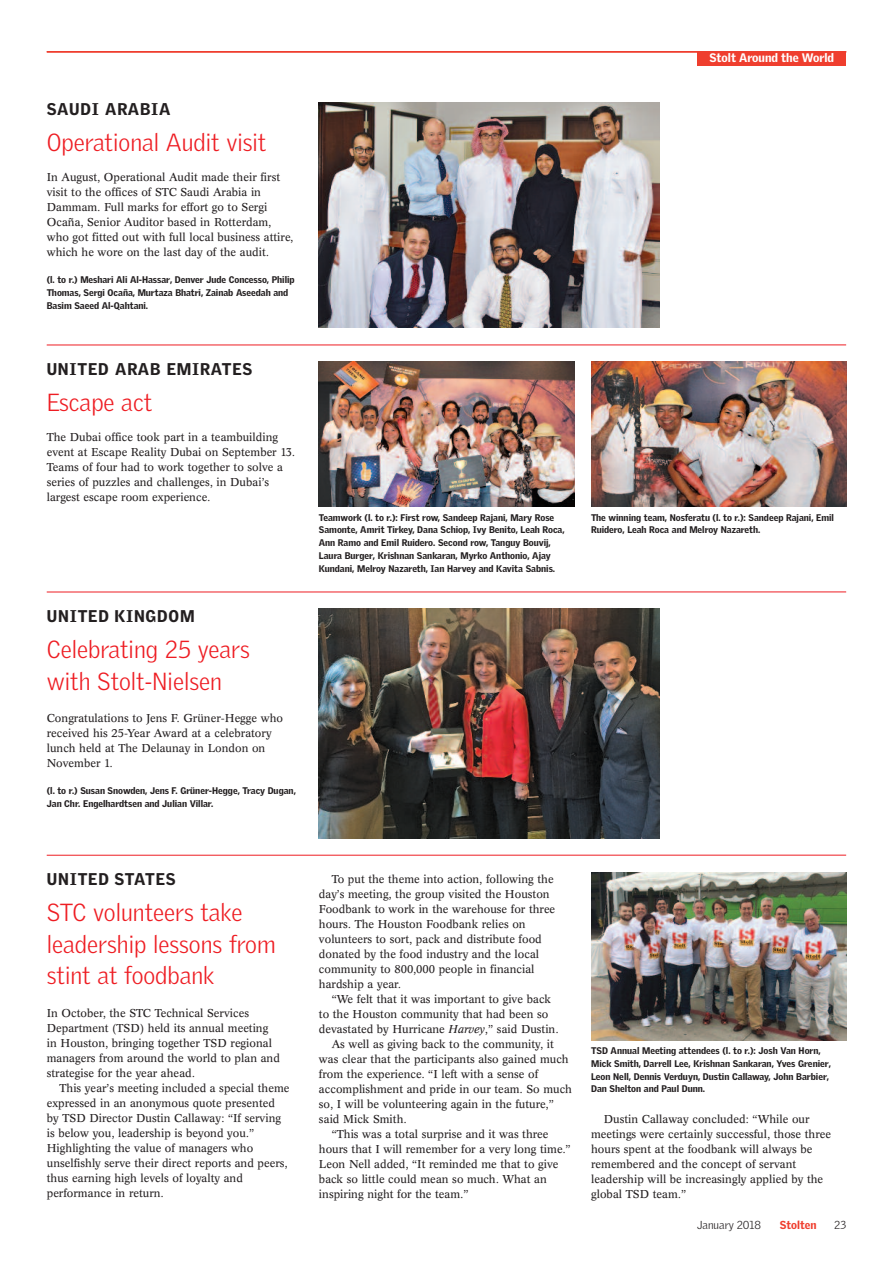
<style>
.page{position:relative;width:893px;height:1263px;background:#fff}
.page>*{position:absolute;margin:0;border:0;box-sizing:border-box;transform-origin:0 0}
.t1{font:300 24px/31.5px "Griffith Gothic";color:#ee1d23}
.t2{font:900 16.5px "Griffith Gothic";letter-spacing:.05em;color:#231f20}
.t3{font:900 12px "Griffith Gothic";color:#fff}
.t4{font:11.25px/15px "Concorde BQ";color:#231f20}
.t5{font:300 11.25px "Griffith Gothic";color:#231f20}
.t6{font:900 11.25px "Griffith Gothic";color:#ef3e2e}
.t7{font:900 9.3px/12.8px "Griffith Gothic";color:#231f20}
.s1{font-size:13.5px}
.s2{font-style:italic}
</style>
<div class="page">
<hr style="left:47px;top:51px;width:799px;height:2px;background:#ef3e2e">
<div style="left:697px;top:52px;width:149px;height:14px;background:#ef3e2e"></div>
<img style="left:319px;top:102px;width:340px;height:225px">
<hr style="left:47px;top:344px;width:799px;height:1px;background:#ee1d23">
<hr style="left:47px;top:591px;width:799px;height:1px;background:#ee1d23">
<img style="left:319px;top:362px;width:255px;height:145px">
<img style="left:591px;top:362px;width:255px;height:145px">
<img style="left:319px;top:609px;width:340px;height:229px">
<hr style="left:47px;top:855px;width:799px;height:1px;background:#ee1d23">
<img style="left:591px;top:872px;width:255px;height:169px">
<h2 class="t2" style="left:47px;top:100px;width:125px">SAUDI ARABIA</h2>
<h1 class="t1" style="left:47px;top:127px;width:221px">Operational Audit visit</h1>
<p class="t4" style="left:47px;top:169px;width:248px">In August, Operational Audit made their first visit to the offices of STC Saudi Arabia in Dammam. Full marks for effort go to Sergi Ocaña, Senior Auditor based in Rotterdam, who got fitted out with full local business attire, which he wore on the last day of the audit.</p>
<p class="t7" style="left:47px;top:274px;width:249px">(l. to r.) Meshari Ali Al-Hassar, Denver Jude Concesso, Philip<br>Thomas, Sergi Ocaña, Murtaza Bhatri, Zainab Aseedah and<br>Basim Saeed Al-Qahtani.</p>
<h2 class="t2" style="left:47px;top:360px;width:207px">UNITED ARAB EMIRATES</h2>
<h1 class="t1" style="left:47px;top:387px;width:107px">Escape act</h1>
<p class="t4" style="left:47px;top:429px;width:250px">The Dubai office took part in a teambuilding event at Escape Reality Dubai on September 13.<br>Teams of four had to work together to solve a series of puzzles and challenges, in Dubai’s largest escape room experience.</p>
<h2 class="t2" style="left:47px;top:607px;width:149px">UNITED KINGDOM</h2>
<h1 class="t1" style="left:47px;top:634px;width:205px">Celebrating 25 years with Stolt-Nielsen</h1>
<p class="t4" style="left:47px;top:710px;width:238px">Congratulations to Jens F. Grüner-Hegge who received his 25-Year Award at a celebratory lunch held at The Delaunay in London on November 1.</p>
<p class="t7" style="left:47px;top:785px;width:251px">(l. to r.) Susan Snowden, Jens F. Grüner-Hegge, Tracy Dugan,<br>Jan Chr. Engelhardtsen and Julian Villar.</p>
<p class="t3" style="left:709px;top:51px;width:126px">Stolt Around the<span class="s1">N</span>W<span class="s1">EW</span>orl<span class="s1">S</span>d</p>
<p class="t7" style="left:319px;top:511px;width:247px">Teamwork (l. to r.): First row, Sandeep Rajani, Mary Rose Samonte, Amrit Tirkey, Dana Schiop, Ivy Benito, Leah Roca, Ann Ramo and Emil Ruidero. Second row, Tanguy Bouvij, Laura Burger, Krishnan Sankaran, Myrko Anthonio, Ajay Kundani, Melroy Nazareth, Ian Harvey and Kavita Sabnis.</p>
<p class="t7" style="left:591px;top:511px;width:244px">The winning team, Nosferatu (l. to r.): Sandeep Rajani, Emil<br>Ruidero, Leah Roca and Melroy Nazareth.</p>
<h2 class="t2" style="left:47px;top:870px;width:130px">UNITED STATES</h2>
<h1 class="t1" style="left:47px;top:897px;width:230px">STC volunteers take leadership lessons from stint at foodbank</h1>
<p class="t4" style="left:47px;top:1006px;width:235px">In October, the STC Technical Services Department (TSD) held its annual meeting in Houston, bringing together TSD regional managers from around the world to plan and strategise for the year ahead.</p>
<p class="t4" style="left:47px;top:1081px;width:244px;text-indent:13px">This year’s meeting included a special theme expressed in an anonymous quote presented by TSD Director Dustin Callaway: “If serving is below you, leadership is beyond you.” Highlighting the value of managers who unselfishly serve their direct reports and peers, thus earning high levels of loyalty and performance in return.</p>
<p class="t4" style="left:319px;top:871px;width:238px;text-indent:13px">To put the theme into action, following the day’s meeting, the group visited the Houston Foodbank to work in the warehouse for three hours. The Houston Foodbank relies on volunteers to sort, pack and distribute food donated by the food industry and the local community to 800,000 people in financial hardship a year.</p>
<p class="t4" style="left:332px;top:991px;width:221px">“We felt that it was important to give back</p>
<p class="t4" style="left:319px;top:1006px;width:231px">to the Houston community that had been so</p>
<p class="t4" style="left:319px;top:1021px;width:241px">devastated by Hurricane <span class="s2">Harvey</span>,” said Dustin.</p>
<p class="t4" style="left:332px;top:1036px;width:224px">As well as giving back to the community, it</p>
<p class="t4" style="left:319px;top:1051px;width:251px">was clear that the participants also gained much</p>
<p class="t4" style="left:319px;top:1066px;width:221px">from the experience. “I left with a sense of</p>
<p class="t4" style="left:319px;top:1081px;width:254px">accomplishment and pride in our team. So much</p>
<p class="t4" style="left:319px;top:1096px;width:236px">so, I will be volunteering again in the future,”</p>
<p class="t4" style="left:319px;top:1111px;width:89px">said Mick Smith.</p>
<p class="t4" style="left:332px;top:1126px;width:218px">“This was a total surprise and it was three</p>
<p class="t4" style="left:319px;top:1141px;width:253px">hours that I will remember for a very long time.”</p>
<p class="t4" style="left:319px;top:1156px;width:241px">Leon Nell added, “It reminded me that to give</p>
<p class="t4" style="left:319px;top:1171px;width:229px">back so little could mean so much. What an</p>
<p class="t4" style="left:319px;top:1186px;width:151px">inspiring night for the team.”</p>
<p class="t7" style="left:591px;top:1044px;width:241px">TSD Annual Meeting attendees (l. to r.): Josh Van Horn, Mick Smith, Darrell Lee, Krishnan Sankaran, Yves Grenier, Leon Nell, Dennis Verduyn, Dustin Callaway, John Barbier, Dan Shelton and Paul Dunn.</p>
<p class="t4" style="left:591px;top:1112px;width:241px;text-indent:13px">Dustin Callaway concluded: “While our meetings were certainly successful, those three hours spent at the foodbank will always be remembered and the concept of servant leadership will be increasingly applied by the global TSD team.”</p>
<p class="t5" style="left:697px;top:1219px;width:66px">January 2018</p>
<p class="t6" style="left:780px;top:1219px;width:38px">Stolten</p>
<p class="t5" style="left:834px;top:1219px;width:13px">23</p>
</div>
